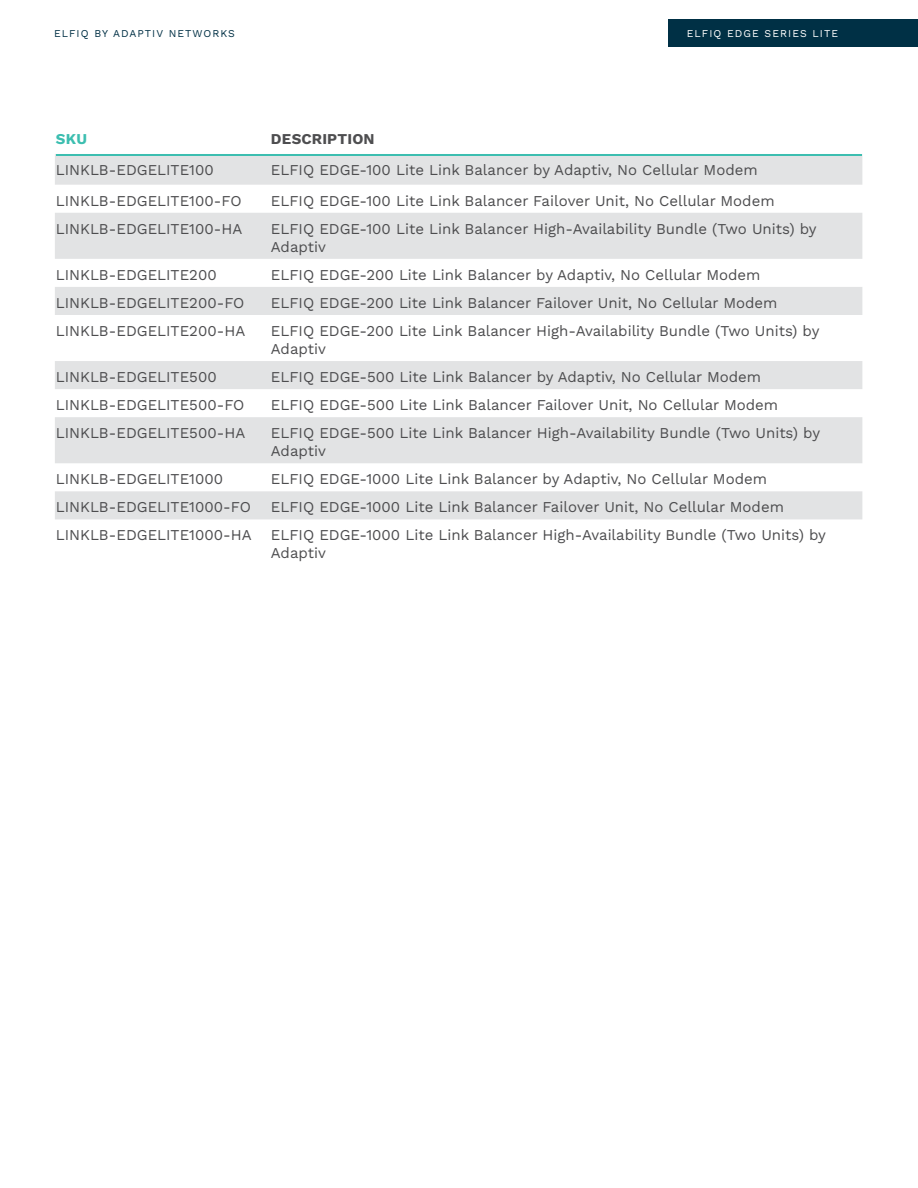
<style>
.page{position:relative;width:918px;height:1188px;background:#fff}
.page>*{position:absolute;margin:0;border:0;box-sizing:border-box;transform-origin:0 0}
.t1{font:15px/18px "Work Sans";color:#4d4d4f}
.t2{font:700 15px "Work Sans";letter-spacing:.01em;color:#4e4e50}
.t3{font:700 15px "Work Sans";color:#3cbeb0}
.t4{font:10.5px "Work Sans";letter-spacing:.1em;color:#003045}
.t5{font:10.5px "Work Sans";letter-spacing:.1em;color:#fff}
</style>
<div class="page">
<div style="left:669px;top:19px;width:249px;height:28px;background:#003045"></div>
<svg style="left:55px;top:154px;width:807px;height:365px;fill:#e2e3e4"></svg>
<hr style="left:56px;top:154px;width:806px;height:1px;background:#3cbeb0">
<p class="t4" style="left:54px;top:25px;width:182px">ELFIQ BY ADAPTIV NETWORKS</p>
<p class="t5" style="left:687px;top:25px;width:153px">ELFIQ EDGE SERIES LITE</p>
<p class="t3" style="left:56px;top:128px;width:33px">SKU</p>
<p class="t2" style="left:271px;top:128px;width:105px">DESCRIPTION</p>
<p class="t1" style="left:56px;top:160px;width:160px">LINKLB-EDGELITE100</p>
<p class="t1" style="left:271px;top:160px;width:488px">ELFIQ EDGE-100 Lite Link Balancer by Adaptiv, No Cellular Modem</p>
<p class="t1" style="left:56px;top:191px;width:187px">LINKLB-EDGELITE100-FO</p>
<p class="t1" style="left:271px;top:191px;width:505px">ELFIQ EDGE-100 Lite Link Balancer Failover Unit, No Cellular Modem</p>
<p class="t1" style="left:56px;top:219px;width:188px">LINKLB-EDGELITE100-HA</p>
<p class="t1" style="left:271px;top:219px;width:547px">ELFIQ EDGE-100 Lite Link Balancer High-Availability Bundle (Two Units) by<br>Adaptiv</p>
<p class="t1" style="left:56px;top:265px;width:162px">LINKLB-EDGELITE200</p>
<p class="t1" style="left:271px;top:265px;width:491px">ELFIQ EDGE-200 Lite Link Balancer by Adaptiv, No Cellular Modem</p>
<p class="t1" style="left:56px;top:293px;width:190px">LINKLB-EDGELITE200-FO</p>
<p class="t1" style="left:271px;top:293px;width:508px">ELFIQ EDGE-200 Lite Link Balancer Failover Unit, No Cellular Modem</p>
<p class="t1" style="left:56px;top:321px;width:191px">LINKLB-EDGELITE200-HA</p>
<p class="t1" style="left:271px;top:321px;width:550px">ELFIQ EDGE-200 Lite Link Balancer High-Availability Bundle (Two Units) by<br>Adaptiv</p>
<p class="t1" style="left:56px;top:367px;width:162px">LINKLB-EDGELITE500</p>
<p class="t1" style="left:271px;top:367px;width:492px">ELFIQ EDGE-500 Lite Link Balancer by Adaptiv, No Cellular Modem</p>
<p class="t1" style="left:56px;top:395px;width:190px">LINKLB-EDGELITE500-FO</p>
<p class="t1" style="left:271px;top:395px;width:509px">ELFIQ EDGE-500 Lite Link Balancer Failover Unit, No Cellular Modem</p>
<p class="t1" style="left:56px;top:424px;width:191px">LINKLB-EDGELITE500-HA</p>
<p class="t1" style="left:271px;top:424px;width:551px">ELFIQ EDGE-500 Lite Link Balancer High-Availability Bundle (Two Units) by<br>Adaptiv</p>
<p class="t1" style="left:56px;top:470px;width:169px">LINKLB-EDGELITE1000</p>
<p class="t1" style="left:271px;top:470px;width:498px">ELFIQ EDGE-1000 Lite Link Balancer by Adaptiv, No Cellular Modem</p>
<p class="t1" style="left:56px;top:498px;width:197px">LINKLB-EDGELITE1000-FO</p>
<p class="t1" style="left:271px;top:498px;width:515px">ELFIQ EDGE-1000 Lite Link Balancer Failover Unit, No Cellular Modem</p>
<p class="t1" style="left:56px;top:526px;width:197px">LINKLB-EDGELITE1000-HA</p>
<p class="t1" style="left:271px;top:526px;width:557px">ELFIQ EDGE-1000 Lite Link Balancer High-Availability Bundle (Two Units) by<br>Adaptiv</p>
</div>
